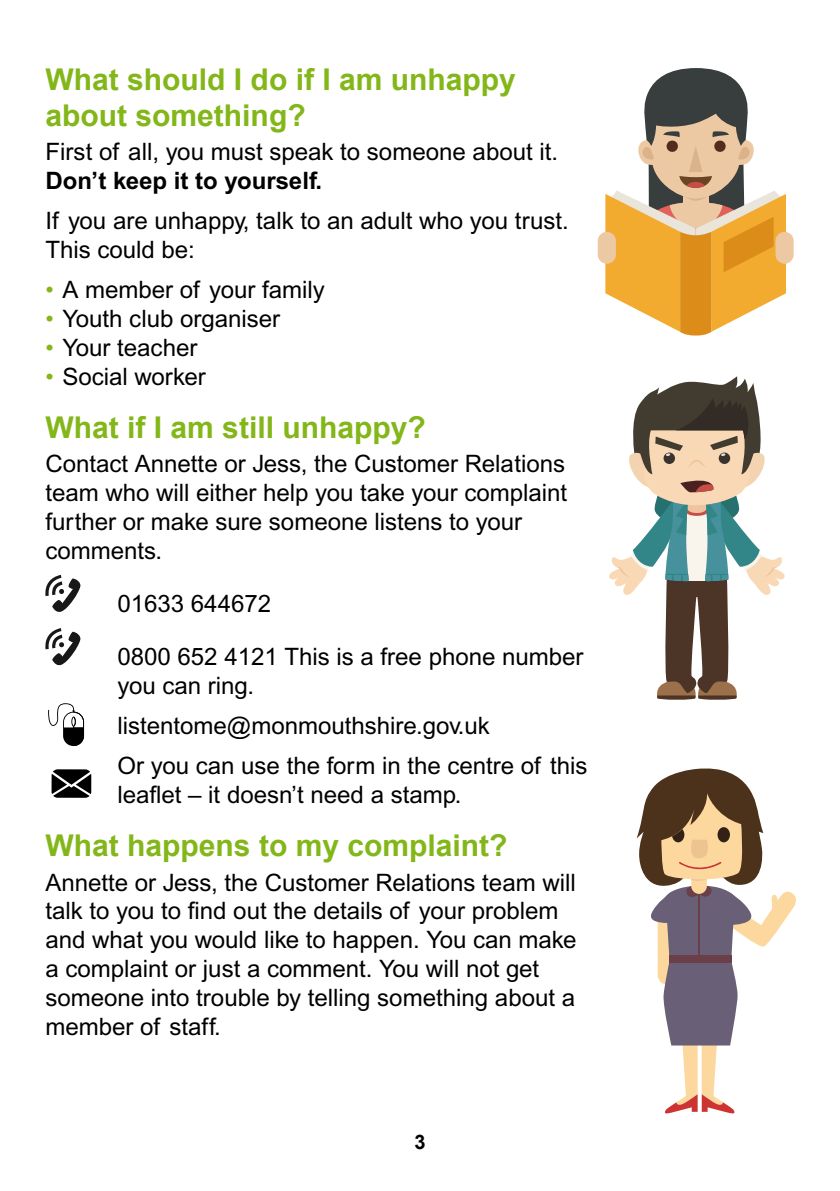
<style>
.page{position:relative;width:840px;height:1191px;background:#fff}
.page>*{position:absolute;margin:0;border:0;box-sizing:border-box;transform-origin:0 0}
.t1{font:700 30px/36px "Arial";color:#83b719}
.t2{font:24px/28.8px "Arial";color:#000}
.t3{font:700 24px "Arial";color:#000}
.t4{font:700 20px "Arial";color:#000}
.s1{color:#83b719}
</style>
<div class="page">
<svg style="left:45px;top:575px;width:36px;height:37px"></svg>
<svg style="left:45px;top:628px;width:36px;height:38px"></svg>
<svg style="left:609px;top:376px;width:176px;height:324px"></svg>
<svg style="left:636px;top:768px;width:160px;height:345px"></svg>
<div style="left:775px;top:232px;width:18px;height:32px;background:#ecc8a3;border-radius:9px"></div>
<div style="left:597px;top:232px;width:18px;height:32px;background:#ecc8a3;border-radius:9px"></div>
<svg style="left:605px;top:68px;width:180px;height:267px"></svg>
<svg style="left:52px;top:769px;width:39px;height:29px"></svg>
<svg style="left:48px;top:703px;width:36px;height:43px"></svg>
<p class="t1" style="left:45px;top:62px;width:472px">What should I do if I am unhappy about something?</p>
<p class="t2" style="left:45px;top:137px;width:514px">First of all, you must speak to someone about it.</p>
<p class="t3" style="left:45px;top:167px;width:278px">Don’t keep it to yourself.</p>
<p class="t2" style="left:45px;top:206px;width:525px">If you are unhappy, talk to an adult who you trust.<br>This could be:</p>
<p class="t2" style="left:45px;top:275px;width:281px"><span class="s1">•</span> A member of your family</p>
<p class="t2" style="left:45px;top:304px;width:236px"><span class="s1">•</span> Youth club organiser</p>
<p class="t2" style="left:45px;top:333px;width:153px"><span class="s1">•</span> Your teacher</p>
<p class="t2" style="left:45px;top:362px;width:162px"><span class="s1">•</span> Social worker</p>
<p class="t1" style="left:45px;top:410px;width:382px">What if I am still unhappy?</p>
<p class="t2" style="left:45px;top:449px;width:523px">Contact Annette or Jess, the Customer Relations team who will either help you take your complaint further or make sure someone listens to your comments.</p>
<p class="t2" style="left:117px;top:589px;width:155px">01633 644672</p>
<p class="t2" style="left:117px;top:642px;width:467px">0800 652 4121 This is a free phone number you can ring.</p>
<p class="t2" style="left:117px;top:705px;width:471px;line-height:40.2px">listentome@monmouthshire.gov.uk<br>Or you can use the form in the centre of this</p>
<p class="t2" style="left:117px;top:780px;width:345px">leaflet – it doesn’t need a stamp.</p>
<p class="t1" style="left:45px;top:828px;width:463px">What happens to my complaint?</p>
<p class="t2" style="left:45px;top:867px;width:532px">Annette or Jess, the Customer Relations team will talk to you to find out the details of your problem and what you would like to happen. You can make a complaint or just a comment. You will not get someone into trouble by telling something about a member of staff.</p>
<p class="t4" style="left:414px;top:1128px;width:13px">3</p>
</div>
